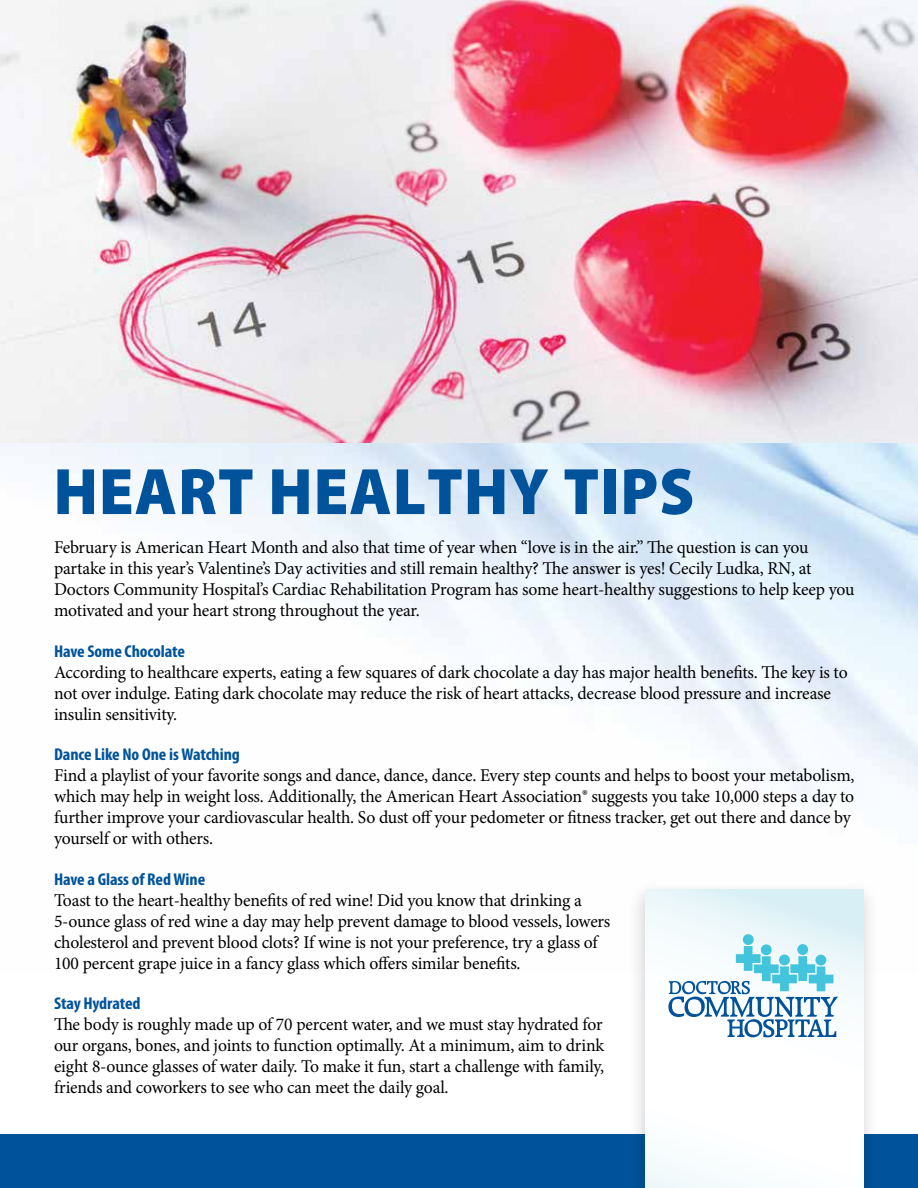
<style>
.page{position:relative;width:918px;height:1188px;background:#fff}
.page>*{position:absolute;margin:0;border:0;box-sizing:border-box;transform-origin:0 0}
.t1{font:900 66.15px "Myriad";letter-spacing:.015em;color:#00539b;scale:.95 1}
.t2{font:18px/21px "Minion Pro";letter-spacing:-.015em;color:#000}
.t3{font:700 condensed 17.1px "Myriad Pro";letter-spacing:-.005em;color:#00539b;scale:1.05 1}
</style>
<div class="page">
<img style="left:0;top:443px;width:918px;height:358px">
<img style="left:0;top:0;width:918px;height:443px">
<div style="left:0;top:1134px;width:918px;height:54px;background:#00539b"></div>
<div style="left:627px;top:880px;width:252px;height:308px;background:#000;opacity:.2"></div>
<svg style="left:646px;top:890px;width:218px;height:298px"></svg>
<svg style="left:668px;top:946px;width:170px;height:91px"></svg>
<div style="left:743px;top:934px;width:11px;height:11px;background:#42c4dd;border-radius:50%"></div>
<div style="left:761px;top:944px;width:11px;height:11px;background:#42c4dd;border-radius:50%"></div>
<div style="left:779px;top:955px;width:11px;height:10px;background:#42c4dd;border-radius:50%"></div>
<div style="left:797px;top:944px;width:11px;height:11px;background:#42c4dd;border-radius:50%"></div>
<div style="left:815px;top:955px;width:11px;height:10px;background:#42c4dd;border-radius:50%"></div>
<h1 class="t1" style="left:54px;top:457px;width:676px">HEART HEALTHY TIPS</h1>
<p class="t2" style="left:54px;top:537px;width:802px">February is American Heart Month and also that time of year when “love is in the air.” The question is can you partake in this year’s Valentine’s Day activities and still remain healthy? The answer is yes! Cecily Ludka, RN, at Doctors Community Hospital’s Cardiac Rehabilitation Program has some heart-healthy suggestions to help keep you motivated and your heart strong throughout the year.</p>
<p class="t3" style="left:54px;top:640px;width:126px">Have Some Chocolate</p>
<p class="t2" style="left:54px;top:661px;width:795px">According to healthcare experts, eating a few squares of dark chocolate a day has major health benefits. The key is to not over indulge. Eating dark chocolate may reduce the risk of heart attacks, decrease blood pressure and increase insulin sensitivity.</p>
<p class="t3" style="left:54px;top:744px;width:179px">Dance Like No One is Watching</p>
<p class="t2" style="left:54px;top:765px;width:802px">Find a playlist of your favorite songs and dance, dance, dance. Every step counts and helps to boost your metabolism, which may help in weight loss. Additionally, the American Heart Association® suggests you take 10,000 steps a day to further improve your cardiovascular health. So dust off your pedometer or fitness tracker, get out there and dance by yourself or with others.</p>
<p class="t3" style="left:54px;top:868px;width:146px">Have a Glass of Red Wine</p>
<p class="t2" style="left:54px;top:890px;width:558px">Toast to the heart-healthy benefits of red wine! Did you know that drinking a 5-ounce glass of red wine a day may help prevent damage to blood vessels, lowers cholesterol and prevent blood clots? If wine is not your preference, try a glass of 100 percent grape juice in a fancy glass which offers similar benefits.</p>
<p class="t3" style="left:54px;top:993px;width:84px">Stay Hydrated</p>
<p class="t2" style="left:54px;top:1014px;width:552px;text-align:justify">The body is roughly made up of 70 percent water, and we must stay hydrated for our organs, bones, and joints to function optimally. At a minimum, aim to drink eight 8-ounce glasses of water daily. To make it fun, start a challenge with family, friends and coworkers to see who can meet the daily goal.</p>
</div>
